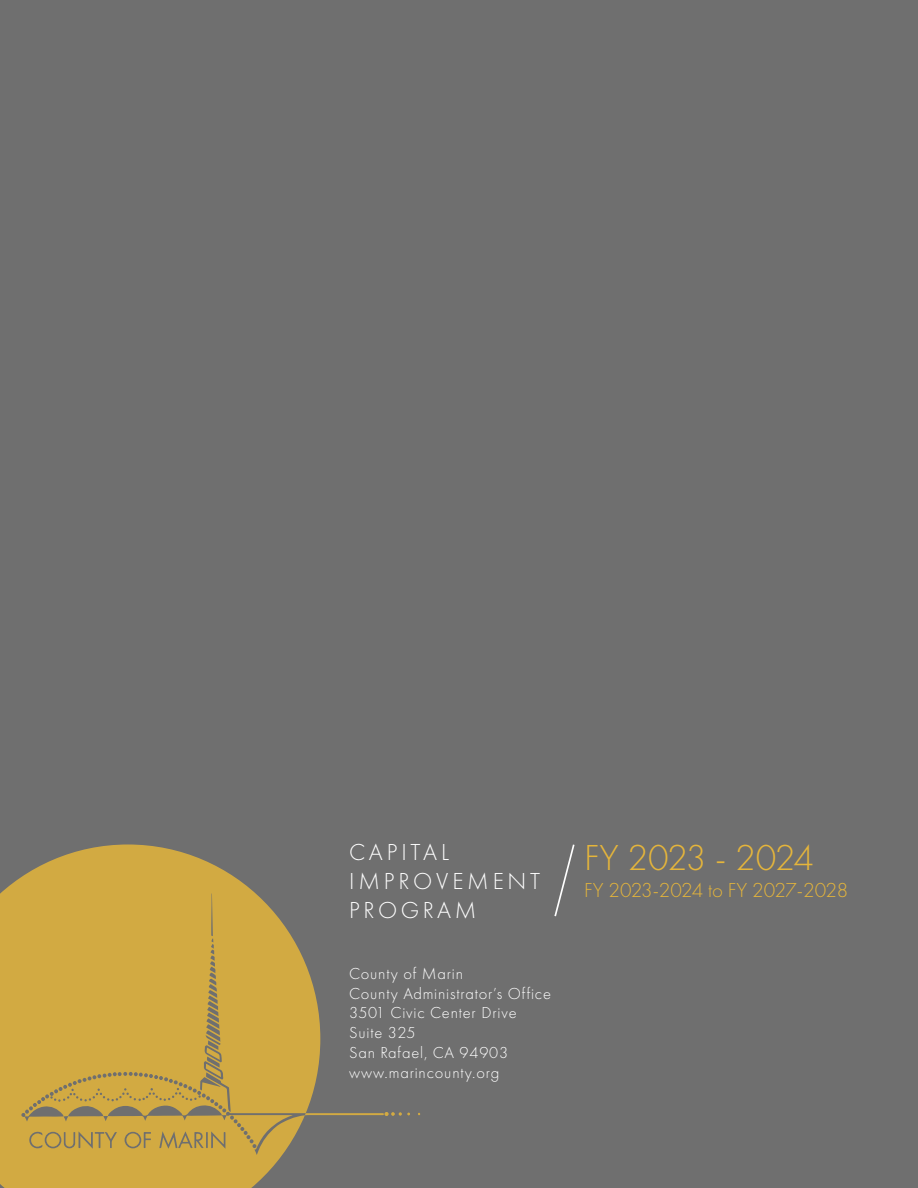
<style>
.page{position:relative;width:918px;height:1188px;background:#6f6f6f}
.page>*{position:absolute;margin:0;border:0;box-sizing:border-box;transform-origin:0 0}
.Document_Subtitle{font:300 37.5px "Futura PT";letter-spacing:-.04em;color:#e5b53b}
.Document_Title{font:300 24px "Futura PT";letter-spacing:.16em;color:#fff}
.Document_Subtitle-2{font:300 21px "Futura PT";color:#e5b53b}
.Document_Title-2{font:300 16.5px "Futura PT";letter-spacing:.05em;color:#fff}
</style>
<div class="page">
<svg style="left:0;top:845px;width:282px;height:343px;fill:#d2aa42"></svg>
<svg style="left:554px;top:844px;width:21px;height:73px"></svg>
<svg style="left:21px;top:894px;width:389px;height:261px"></svg>
<p class="Document_Title" style="left:349px;top:838px;width:101px">CAPITAL</p>
<p class="Document_Title" style="left:349px;top:867px;width:193px">IMPROVEMENT</p>
<p class="Document_Title" style="left:349px;top:896px;width:129px">PROGRAM</p>
<p class="Document_Title-2" style="left:349px;top:964px;width:115px">County of Marin</p>
<p class="Document_Title-2" style="left:349px;top:984px;width:203px">County Administrator’s Office</p>
<p class="Document_Title-2" style="left:349px;top:1003px;width:169px">3501 Civic Center Drive</p>
<p class="Document_Title-2" style="left:349px;top:1023px;width:68px">Suite 325</p>
<p class="Document_Title-2" style="left:349px;top:1043px;width:160px">San Rafael, CA 94903</p>
<p class="Document_Title-2" style="left:349px;top:1063px;width:152px">www.marincounty.org</p>
<p class="Document_Subtitle" style="left:584px;top:836px;width:231px">FY 2023 - 2024</p>
<p class="Document_Subtitle-2" style="left:584px;top:878px;width:266px">FY 2023-2024 to FY 2027-2028</p>
</div>
